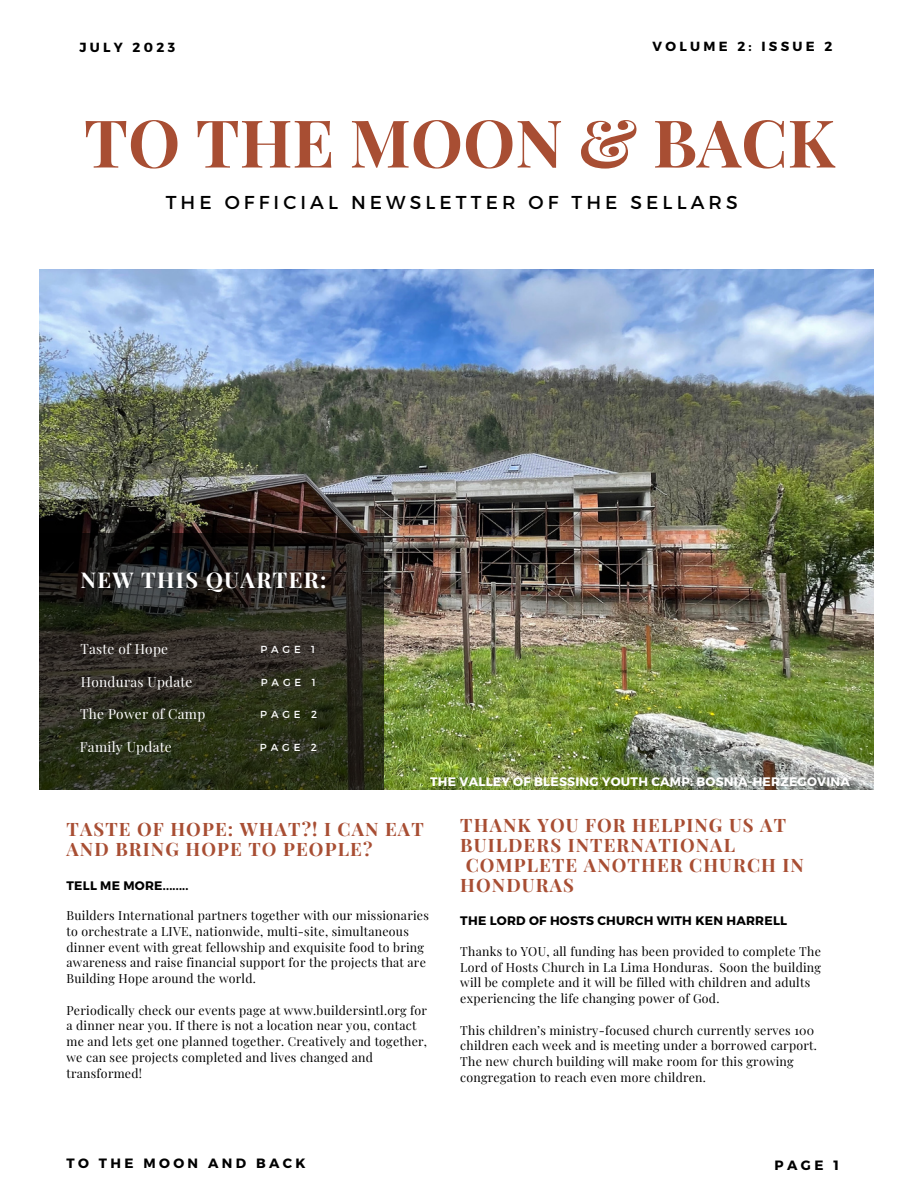
<style>
.page{position:relative;width:918px;height:1188px;background:#fff}
.page>*{position:absolute;margin:0;border:0;box-sizing:border-box;transform-origin:0 0}
.t1{font:700 66px "Playfair Display";color:#a84e33}
.t2{font:700 21.75px "Playfair Display";letter-spacing:.06em;color:#fff}
.t3{font:18.6px "Montserrat";letter-spacing:.22em;color:#000}
.t4{font:700 18.45px/20px "Playfair Display";letter-spacing:.06em;color:#a84e33}
.t5{font:13.65px "Playfair Display";letter-spacing:.02em;color:#fff}
.t6{font:700 13.5px "Montserrat";letter-spacing:.25em;color:#000}
.t7{font:700 13.2px "Montserrat";letter-spacing:.25em;color:#000}
.t8{font:12.3px/15.8px "Playfair Display";letter-spacing:.02em;color:#000}
.t9{font:700 12.3px "Montserrat";letter-spacing:.02em;color:#000}
.t10{font:700 12.3px "Montserrat";letter-spacing:.02em;color:#fff}
.t11{font:10.2px "Montserrat";letter-spacing:.38em;color:#fff}
</style>
<div class="page">
<img style="left:39px;top:269px;width:835px;height:520px">
<svg style="left:39px;top:533px;width:344px;height:257px;background:#292a1d"></svg>
<p class="t7" style="left:80px;top:39px;width:97px">JULY 2023</p>
<p class="t7" style="left:652px;top:38px;width:182px">VOLUME 2: ISSUE 2</p>
<p class="t1" style="left:84px;top:96px;width:752px">TO THE MOON &amp; BACK</p>
<p class="t3" style="left:166px;top:190px;width:574px">THE OFFICIAL NEWSLETTER OF THE SELLARS</p>
<p class="t2" style="left:80px;top:564px;width:248px">NEW THIS QUARTER:</p>
<p class="t5" style="left:80px;top:639px;width:89px">Taste of Hope</p>
<p class="t11" style="left:260px;top:643px;width:56px">PAGE 1</p>
<p class="t5" style="left:81px;top:673px;width:113px">Honduras Update</p>
<p class="t11" style="left:261px;top:676px;width:56px">PAGE 1</p>
<p class="t5" style="left:80px;top:704px;width:127px">The Power of Camp</p>
<p class="t11" style="left:260px;top:708px;width:58px">PAGE 2</p>
<p class="t5" style="left:80px;top:738px;width:93px">Family Update</p>
<p class="t11" style="left:260px;top:741px;width:58px">PAGE 2</p>
<p class="t10" style="left:430px;top:774px;width:422px">THE VALLEY OF BLESSING YOUTH CAMP: BOSNIA-HERZEGOVINA</p>
<p class="t4" style="left:67px;top:819px;width:359px">TASTE OF HOPE: WHAT?! I CAN EAT<br>AND BRING HOPE TO PEOPLE?</p>
<p class="t9" style="left:67px;top:877px;width:124px">TELL ME MORE........</p>
<p class="t8" style="left:67px;top:907px;width:364px">Builders International partners together with our missionaries to orchestrate a LIVE, nationwide, multi-site, simultaneous dinner event with great fellowship and exquisite food to bring awareness and raise financial support for the projects that are Building Hope around the world.</p>
<p class="t8" style="left:67px;top:1002px;width:362px">Periodically check our events page at www.buildersintl.org for a dinner near you. If there is not a location near you, contact me and lets get one planned together. Creatively and together, we can see projects completed and lives changed and transformed!</p>
<p class="t4" style="left:460px;top:815px;width:345px">THANK YOU FOR HELPING US AT<br>BUILDERS INTERNATIONAL<br>COMPLETE ANOTHER CHURCH IN<br>HONDURAS</p>
<p class="t9" style="left:460px;top:913px;width:328px">THE LORD OF HOSTS CHURCH WITH KEN HARRELL</p>
<p class="t8" style="left:460px;top:943px;width:362px">Thanks to YOU, all funding has been provided to complete The Lord of Hosts Church in La Lima Honduras. Soon the building will be complete and it will be filled with children and adults experiencing the life changing power of God.</p>
<p class="t8" style="left:460px;top:1022px;width:358px">This children’s ministry-focused church currently serves 100 children each week and is meeting under a borrowed carport.<br>The new church building will make room for this growing congregation to reach even more children.</p>
<p class="t6" style="left:67px;top:1154px;width:241px">TO THE MOON AND BACK</p>
<p class="t6" style="left:775px;top:1156px;width:66px">PAGE 1</p>
</div>
